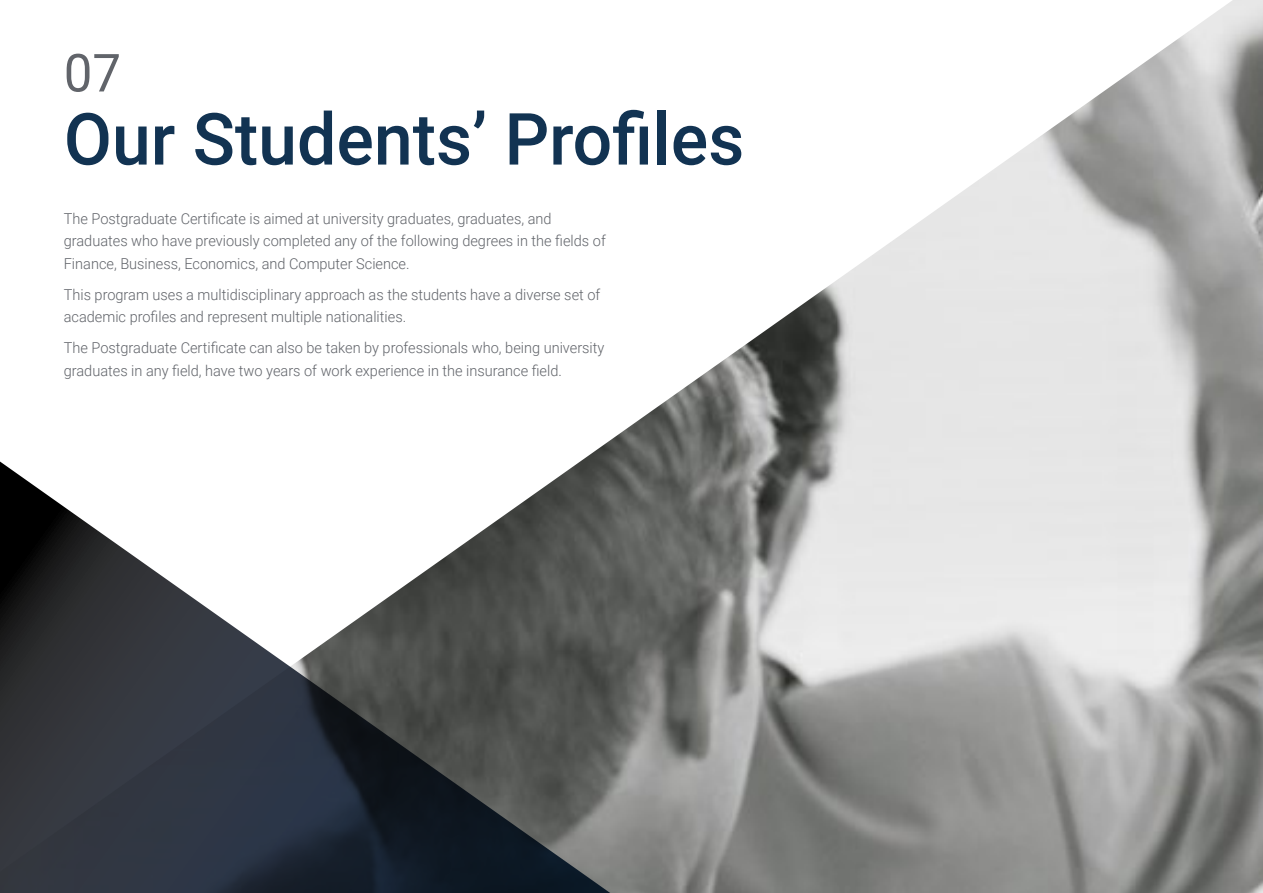
<style>
.page{position:relative;width:1263px;height:893px;background:#fff}
.page>*{position:absolute;margin:0;border:0;box-sizing:border-box;transform-origin:0 0}
.t1{font:500 72px "Roboto";color:#123352}
.t2{font:52.5px "Roboto";color:#61646a}
.t3{font:300 15px/22.5px "Roboto";color:#61646a}
</style>
<div class="page">
<img style="left:602px;top:0;width:661px;height:893px">
<svg style="left:0;top:446px;width:640px;height:447px"></svg>
<h2 class="t2" style="left:64px;top:36px;width:59px">07</h2>
<h1 class="t1" style="left:64px;top:89px;width:682px">Our Students’ Profiles</h1>
<p class="t3" style="left:64px;top:207px;width:543px">The Postgraduate Certificate is aimed at university graduates, graduates, and graduates who have previously completed any of the following degrees in the fields of<br>Finance, Business, Economics, and Computer Science.</p>
<p class="t3" style="left:64px;top:283px;width:538px">This program uses a multidisciplinary approach as the students have a diverse set of academic profiles and represent multiple nationalities.</p>
<p class="t3" style="left:64px;top:336px;width:542px">The Postgraduate Certificate can also be taken by professionals who, being university graduates in any field, have two years of work experience in the insurance field.</p>
</div>
